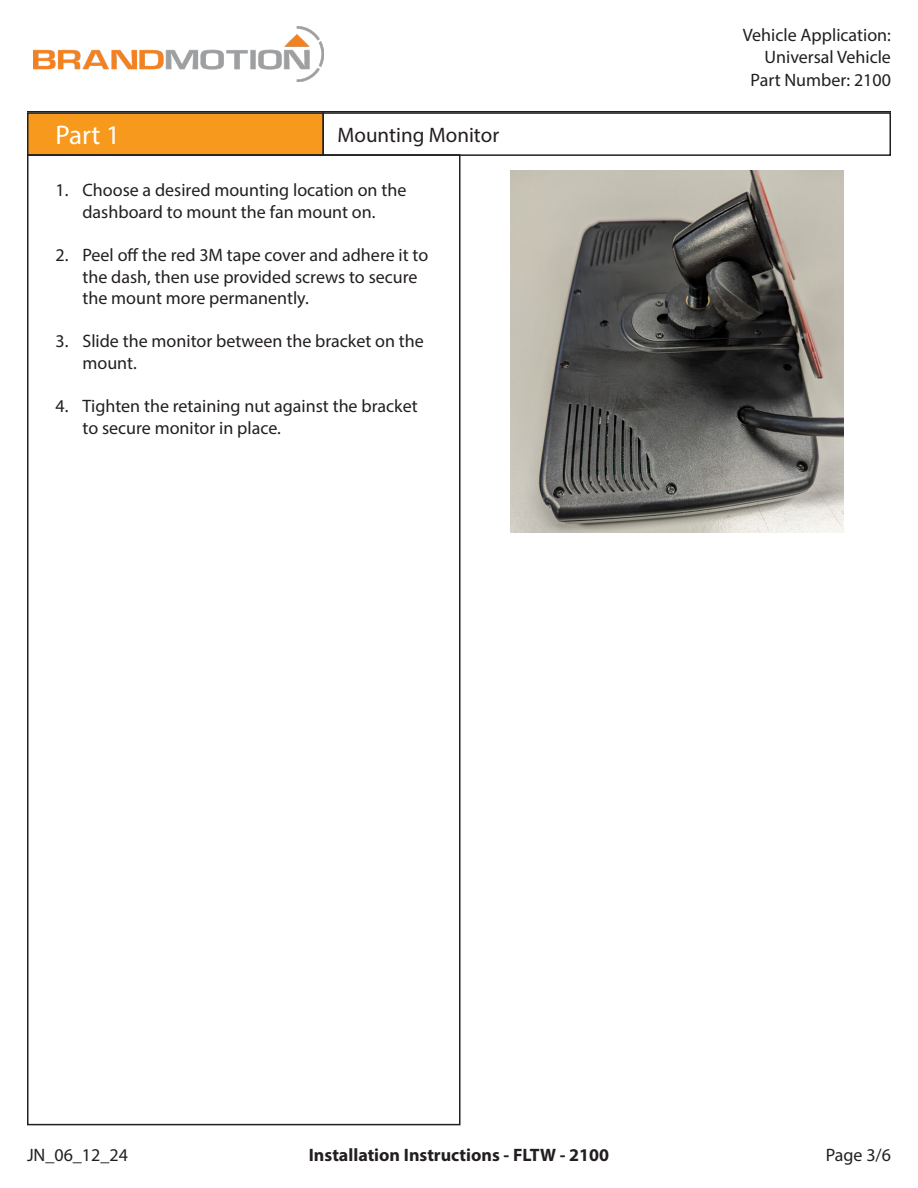
<style>
.page{position:relative;width:918px;height:1188px;background:#fff}
.page>*{position:absolute;margin:0;border:0;box-sizing:border-box;transform-origin:0 0}
.t1{font:27px "Myriad Pro";color:#fff}
.t2{font:21px "Myriad Pro";color:#231f20}
.t3{font:18px/21.6px "Myriad Pro";color:#231f20}
.t4{font:700 18px "Myriad Pro";color:#231f20}
</style>
<div class="page">
<img style="left:33px;top:27px;width:290px;height:54px">
<hr style="left:27px;top:111px;width:864px;height:1px;background:#231f20">
<div style="left:28px;top:113px;width:295px;height:42px;background:#f7991c"></div>
<div style="left:27px;top:112px;width:297px;height:44px;border:2px solid #231f20"></div>
<div style="left:322px;top:112px;width:569px;height:44px;border:2px solid #231f20"></div>
<img style="left:511px;top:171px;width:332px;height:361px">
<p class="t1" style="left:56px;top:119px;width:66px">Part 1</p>
<p class="t2" style="left:338px;top:122px;width:163px">Mounting Monitor</p>
<p class="t3" style="left:56px;top:179px;width:352px;text-align:center">1. Choose a desired mounting location on the dashboard to mount the fan mount on.</p>
<p class="t3" style="left:82px;top:244px;width:347px;text-indent:-27px">2. Peel off the red 3M tape cover and adhere it to the dash, then use provided screws to secure the mount more permanently.</p>
<p class="t3" style="left:82px;top:330px;width:343px;text-indent:-27px">3. Slide the monitor between the bracket on the mount.</p>
<p class="t3" style="left:82px;top:395px;width:337px;text-indent:-27px">4. Tighten the retaining nut against the bracket to secure monitor in place.</p>
<p class="t3" style="left:743px;top:23px;width:150px;line-height:22.5px;text-align:right">Vehicle Application:<br>Universal Vehicle<br>Part Number: 2100</p>
<p class="t3" style="left:27px;top:1144px;width:102px">JN_06_12_24</p>
<p class="t4" style="left:309px;top:1143px;width:302px">Installation Instructions - FLTW - 2100</p>
<p class="t3" style="left:826px;top:1144px;width:67px">Page 3/6</p>
</div>
